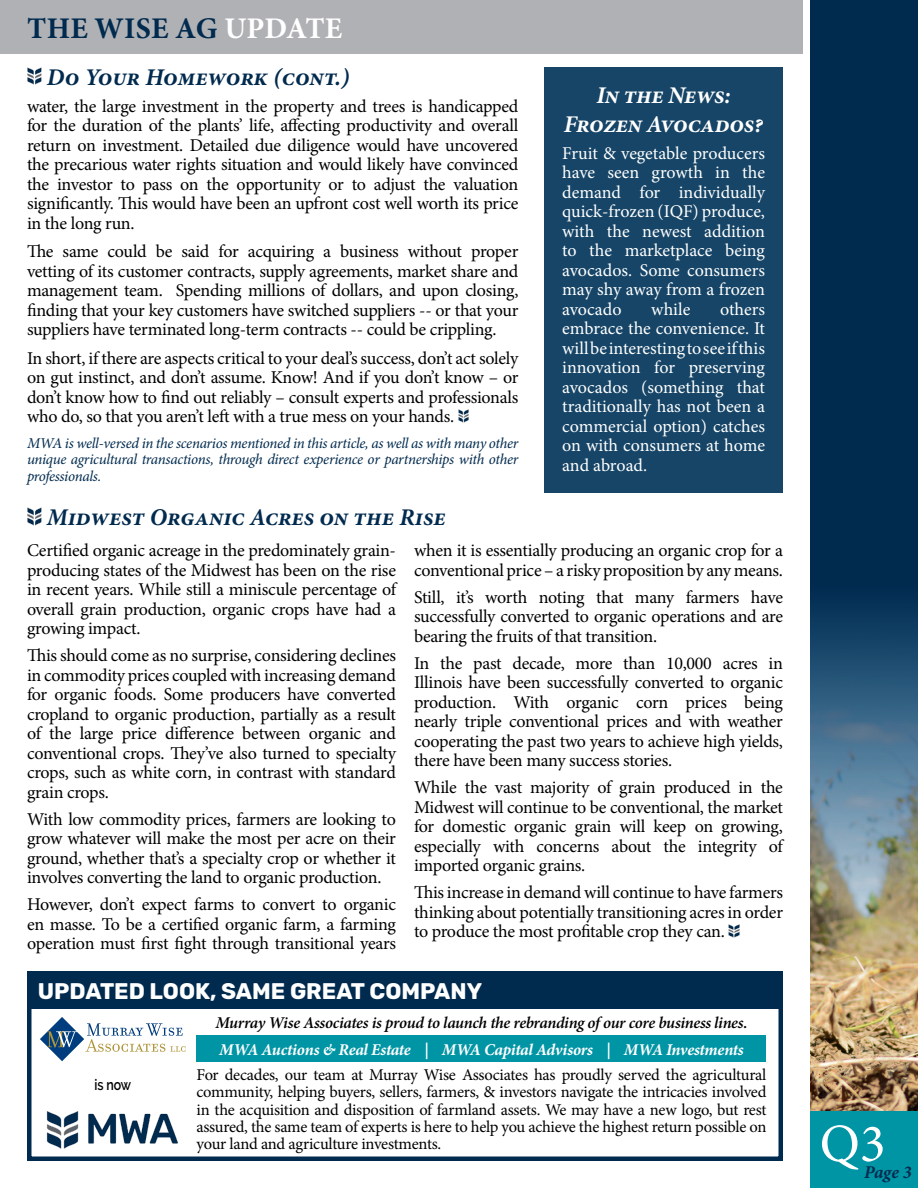
<style>
.page{position:relative;width:918px;height:1188px;background:#fff}
.page>*{position:absolute;margin:0;border:0;box-sizing:border-box;transform-origin:0 0}
.t1{font:54px "Minion Pro";color:#fff}
.t2{font:700 30px "Minion Pro";letter-spacing:.01em;color:#002a4e}
.t3{font:italic 700 24px "Minion Pro";color:#002a4e}
.t4{font:italic 700 24px/28.8px "Minion Pro";letter-spacing:-.015em;color:#fff;text-align:center}
.t5{font:700 22.5px "Rubik";color:#fff}
.t6{font:18px/19.5px "Minion Pro";letter-spacing:-.015em;color:#000;text-align:justify}
.t7{font:18px/19.5px "Minion Pro";color:#fff;text-align:justify}
.t8{font:italic 700 18px "Minion Pro";color:#002a4e}
.t9{font:16.5px/17.2px "Minion Pro";letter-spacing:-.02em;color:#000;text-align:justify}
.t10{font:italic 600 16.5px "Minion Pro";letter-spacing:-.02em;color:#000}
.t11{font:italic 700 16.5px "Minion Pro";letter-spacing:-.035em;color:#fff}
.t12{font:600 15.15px "Raleway";color:#000;scale:.82 1}
.t13{font:italic 15px/16.5px "Minion Pro";letter-spacing:-.02em;color:#002a4e;text-align:justify}
.s1{color:#fff}
</style>
<div class="page">
<div style="left:0;top:0;width:918px;height:54px;background:#afb1b4"></div>
<img style="left:810px;top:978px;width:108px;height:133px">
<svg style="left:810px;top:0;width:108px;height:978px;background:#264962"></svg>
<div style="left:196px;top:1035px;width:570px;height:27px;background:#0095a5"></div>
<div style="left:803px;top:0;width:7px;height:1188px;background:#fff"></div>
<svg style="left:728px;top:924px;width:11px;height:13px"></svg>
<img style="left:27px;top:508px;width:15px;height:17px">
<div style="left:810px;top:1111px;width:108px;height:77px;background:#0095a5"></div>
<svg style="left:458px;top:409px;width:11px;height:13px"></svg>
<div style="left:544px;top:68px;width:239px;height:425px;background:#164567"></div>
<div style="left:27px;top:971px;width:756px;height:38px;background:#002a4e"></div>
<svg style="left:40px;top:1017px;width:145px;height:44px"></svg>
<img style="left:47px;top:1111px;width:131px;height:38px">
<div style="left:27px;top:971px;width:756px;height:190px;border:4px solid #002a4e"></div>
<img style="left:27px;top:68px;width:15px;height:17px">
<p class="t2" style="left:27px;top:7px;width:317px">THE WISE AG <span class="s1">UPDATE</span></p>
<p class="t3" style="left:47px;top:60px;width:304px">Do Your Homework (cont.)</p>
<p class="t6" style="left:27px;top:96px;width:493px">water, the large investment in the property and trees is handicapped for the duration of the plants’ life, affecting productivity and overall return on investment. Detailed due diligence would have uncovered the precarious water rights situation and would likely have convinced the investor to pass on the opportunity or to adjust the valuation significantly. This would have been an upfront cost well worth its price in the long run.</p>
<p class="t6" style="left:27px;top:242px;width:493px">The same could be said for acquiring a business without proper vetting of its customer contracts, supply agreements, market share and management team. Spending millions of dollars, and upon closing, finding that your key customers have switched suppliers -- or that your suppliers have terminated long-term contracts -- could be crippling.</p>
<p class="t6" style="left:27px;top:348px;width:493px">In short, if there are aspects critical to your deal’s success, don’t act solely on gut instinct, and don’t assume. Know! And if you don’t know – or don’t know how to find out reliably – consult experts and professionals who do, so that you aren’t left with a true mess on your hands.</p>
<p class="t13" style="left:27px;top:434px;width:493px">MWA is well-versed in the scenarios mentioned in this article, as well as with many other unique agricultural transactions, through direct experience or partnerships with other professionals.</p>
<p class="t3" style="left:47px;top:500px;width:400px">Midwest Organic Acres on the Rise</p>
<p class="t4" style="left:564px;top:80px;width:201px">In the News:<br>Frozen Avocados?</p>
<p class="t7" style="left:562px;top:143px;width:204px">Fruit &amp; vegetable producers have seen growth in the demand for individually quick-frozen (IQF) produce, with the newest addition to the marketplace being avocados. Some consumers may shy away from a frozen avocado</p>
<p class="t7" style="left:562px;top:299px;width:204px;text-indent:158px">others embrace the convenience. It will be interesting to see if this innovation for preserving avocados (something that traditionally has not been a commercial option) catches on with consumers at home and abroad.</p>
<p class="t7" style="left:651px;top:299px;width:41px">while</p>
<p class="t6" style="left:27px;top:541px;width:371px">Certified organic acreage in the predominately grain&shy;producing states of the Midwest has been on the rise in recent years. While still a miniscule percentage of overall grain production, organic crops have had a growing impact.</p>
<p class="t6" style="left:27px;top:646px;width:371px">This should come as no surprise, considering declines in commodity prices coupled with increasing demand for organic foods. Some producers have converted cropland to organic production, partially as a result of the large price difference between organic and conventional crops. They’ve also turned to specialty crops, such as white corn, in contrast with standard grain crops.</p>
<p class="t6" style="left:27px;top:809px;width:370px">With low commodity prices, farmers are looking to grow whatever will make the most per acre on their ground, whether that’s a specialty crop or whether it involves converting the land to organic production.</p>
<p class="t6" style="left:27px;top:895px;width:371px">However, don’t expect farms to convert to organic en masse. To be a certified organic farm, a farming operation must first fight through transitional years</p>
<p class="t6" style="left:414px;top:541px;width:371px">when it is essentially producing an organic crop for a conventional price – a risky proposition by any means.</p>
<p class="t6" style="left:414px;top:587px;width:371px">Still, it’s worth noting that many farmers have successfully converted to organic operations and are bearing the fruits of that transition.</p>
<p class="t6" style="left:414px;top:653px;width:371px">In the past decade, more than 10,000 acres in Illinois have been successfully converted to organic production. With organic corn prices being nearly triple conventional prices and with weather cooperating the past two years to achieve high yields, there have been many success stories.</p>
<p class="t6" style="left:414px;top:778px;width:371px">While the vast majority of grain produced in the Midwest will continue to be conventional, the market for domestic organic grain will keep on growing, especially with concerns about the integrity of imported organic grains.</p>
<p class="t6" style="left:414px;top:883px;width:371px">This increase in demand will continue to have farmers thinking about potentially transitioning acres in order to produce the most profitable crop they can.</p>
<p class="t5" style="left:38px;top:978px;width:446px">UPDATED LOOK, SAME GREAT COMPANY</p>
<p class="t12" style="left:95px;top:1076px;width:46px">is now</p>
<p class="t10" style="left:215px;top:1011px;width:534px">Murray Wise Associates is proud to launch the rebranding of our core business lines.</p>
<p class="t11" style="left:219px;top:1038px;width:526px">MWA Auctions &amp; Real Estate | MWA Capital Advisors | MWA Investments</p>
<p class="t9" style="left:196px;top:1066px;width:572px">For decades, our team at Murray Wise Associates has proudly served the agricultural community, helping buyers, sellers, farmers, &amp; investors navigate the intricacies involved in the acquisition and disposition of farmland assets. We may have a new logo, but rest assured, the same team of experts is here to help you achieve the highest return possible on your land and agriculture investments.</p>
<p class="t1" style="left:820px;top:1108px;width:68px">Q3</p>
<p class="t8" style="left:864px;top:1160px;width:49px">Page 3</p>
</div>
